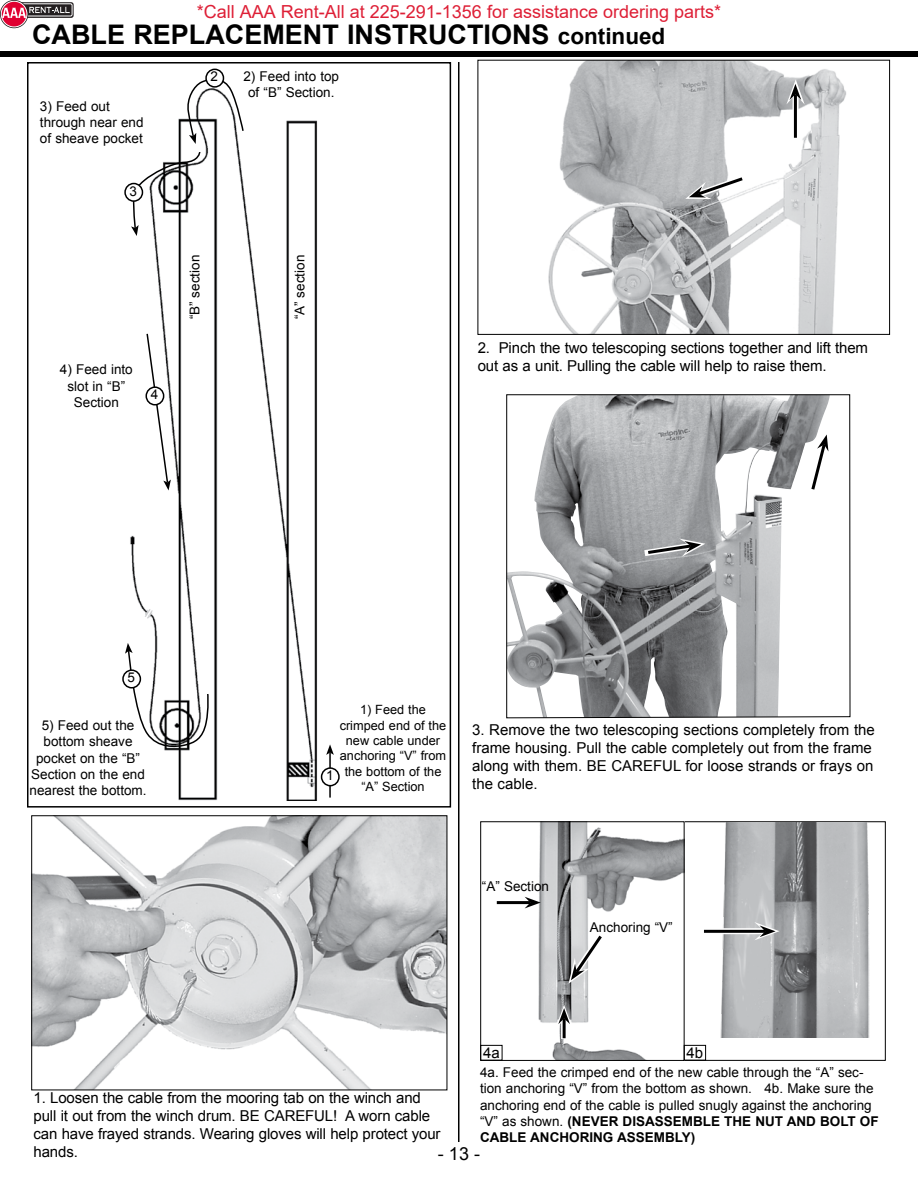
<style>
.page{position:relative;width:918px;height:1188px;background:#fff}
.page>*{position:absolute;margin:0;border:0;box-sizing:border-box;transform-origin:0 0}
.t1{font:700 27px "Arial";color:#000}
.t2{font:700 22.5px "Arial";color:#000}
.t3{font:18px "Arial";color:#de1f36}
.t4{font:18px "Arial";color:#000}
.t5{font:15px/18px "Arial";letter-spacing:-.01em;color:#000}
.t6{font:13.5px/16.2px "Arial";color:#000;text-align:center}
.t7{font:12.75px/15.3px "Arial";color:#000;text-align:center}
.s1{font-weight:700}
</style>
<div class="page">
<div style="left:0;top:51px;width:918px;height:6px;background:#000"></div>
<hr style="left:458px;top:62px;width:1px;height:1080px;background:#000">
<div style="left:27px;top:62px;width:424px;height:746px;border:2px solid #000"></div>
<img style="left:122px;top:68px;width:217px;height:733px">
<svg style="left:131px;top:151px;width:70px;height:85px"></svg>
<svg style="left:122px;top:363px;width:17px;height:51px"></svg>
<svg style="left:145px;top:332px;width:26px;height:158px"></svg>
<div style="left:125px;top:184px;width:17px;height:17px;background:#fff;border-radius:50%"></div>
<div style="left:124px;top:183px;width:19px;height:19px;border:2px solid #000;border-radius:50%"></div>
<svg style="left:186px;top:75px;width:58px;height:69px"></svg>
<div style="left:206px;top:69px;width:17px;height:18px;background:#fff;border-radius:50%"></div>
<div style="left:205px;top:69px;width:19px;height:19px;border:2px solid #000;border-radius:50%"></div>
<div style="left:146px;top:387px;width:18px;height:18px;background:#fff;border-radius:50%"></div>
<div style="left:146px;top:386px;width:18px;height:20px;border:2px solid #000;border-radius:50%"></div>
<svg style="left:125px;top:643px;width:84px;height:106px"></svg>
<div style="left:123px;top:670px;width:17px;height:18px;background:#fff;border-radius:50%"></div>
<div style="left:122px;top:669px;width:19px;height:20px;border:2px solid #000;border-radius:50%"></div>
<hr style="left:329px;top:753px;width:2px;height:45px;background:#000">
<svg style="left:326px;top:744px;width:8px;height:11px"></svg>
<div style="left:322px;top:768px;width:17px;height:18px;background:#fff;border-radius:50%"></div>
<div style="left:321px;top:767px;width:19px;height:19px;border:2px solid #000;border-radius:50%"></div>
<div style="left:684px;top:822px;width:202px;height:239px;border:1px solid #000"></div>
<svg style="left:480px;top:821px;width:205px;height:240px"></svg>
<div style="left:561px;top:1020px;width:6px;height:19px;background:#9d9d9d"></div>
<hr style="left:563px;top:1018px;width:3px;height:20px;background:#000">
<svg style="left:555px;top:1005px;width:18px;height:25px"></svg>
<hr style="left:497px;top:901px;width:33px;height:3px;background:#000">
<svg style="left:525px;top:897px;width:16px;height:11px"></svg>
<svg style="left:568px;top:929px;width:40px;height:55px"></svg>
<div style="left:480px;top:1045px;width:22px;height:15px;border:1px solid #000"></div>
<div style="left:684px;top:1045px;width:22px;height:15px;border:1px solid #000"></div>
<img style="left:718px;top:822px;width:154px;height:216px">
<div style="left:704px;top:928px;width:61px;height:6px;background:#d1d1d1"></div>
<hr style="left:704px;top:930px;width:61px;height:3px;background:#000">
<svg style="left:754px;top:922px;width:26px;height:18px"></svg>
<svg style="left:31px;top:815px;width:416px;height:275px"></svg>
<svg style="left:478px;top:60px;width:412px;height:275px"></svg>
<svg style="left:685px;top:171px;width:66px;height:31px"></svg>
<svg style="left:792px;top:105px;width:7px;height:39px"></svg>
<hr style="left:794px;top:94px;width:3px;height:44px;background:#000">
<svg style="left:786px;top:79px;width:19px;height:26px"></svg>
<svg style="left:506px;top:394px;width:344px;height:324px"></svg>
<svg style="left:809px;top:435px;width:19px;height:58px"></svg>
<svg style="left:638px;top:539px;width:67px;height:21px"></svg>
<svg style="left:18px;top:2px;width:56px;height:16px"></svg>
<div style="left:19px;top:4px;width:53px;height:12px;border:1px solid #fff;border-radius:2px"></div>
<div style="left:0;top:0;width:28px;height:28px;border:3px solid #231f20;border-radius:50%"></div>
<svg style="left:1px;top:1px;width:26px;height:26px"></svg>
<div style="left:1px;top:1px;width:26px;height:26px;border:1px solid #fff;border-radius:50%"></div>
<svg style="left:2px;top:7px;width:68px;height:11px"></svg>
<h3 class="t3" style="left:197px;top:-1px;width:526px">*Call AAA Rent-All at 225-291-1356 for assistance ordering parts*</h3>
<h1 class="t1" style="left:32px;top:17px;width:39px">CABLE</h1>
<h1 class="t1" style="left:133px;top:17px;width:39px">REPLACEMENT</h1>
<h1 class="t1" style="left:347px;top:17px;width:26px">INSTRUCTIONS</h1>
<h2 class="t2" style="left:558px;top:21px;width:109px">CONTINUED</h2>
<p class="t6" style="left:40px;top:98px;width:105px;text-align:left">3) Feed out through near end of sheave pocket</p>
<p class="t6" style="left:130px;top:183px;width:9px">3</p>
<p class="t6" style="left:60px;top:362px;width:74px">4) Feed into slot in “B”<br>Section</p>
<p class="t6" style="left:151px;top:387px;width:9px">4</p>
<p class="t6" style="left:211px;top:69px;width:9px">2</p>
<p class="t6" style="left:243px;top:68px;width:97px">2) Feed into top of “B” Section.</p>
<p class="t6" style="left:187px;top:319px;width:66px;rotate:-90deg">“B” section</p>
<p class="t6" style="left:292px;top:319px;width:66px;rotate:-90deg">“A” section</p>
<p class="t5" style="left:478px;top:339px;width:392px">2. Pinch the two telescoping sections together and lift them out as a unit. Pulling the cable will help to raise them.</p>
<p class="t6" style="left:127px;top:670px;width:9px">5</p>
<p class="t6" style="left:30px;top:718px;width:119px">5) Feed out the bottom sheave pocket on the “B”<br>Section on the end nearest the bottom.</p>
<p class="t6" style="left:326px;top:767px;width:9px">1</p>
<p class="t7" style="left:340px;top:702px;width:108px">1) Feed the crimped end of the new cable under anchoring “V” from the bottom of the “A” Section</p>
<p class="t5" style="left:472px;top:721px;width:404px">3. Remove the two telescoping sections completely from the frame housing. Pull the cable completely out from the frame along with them. BE CAREFUL for loose strands or frays on the cable.</p>
<p class="t6" style="left:482px;top:878px;width:69px">“A” Section</p>
<p class="t6" style="left:590px;top:920px;width:84px">Anchoring “V”</p>
<p class="t5" style="left:483px;top:1044px;width:18px">4a</p>
<p class="t5" style="left:687px;top:1044px;width:18px">4b</p>
<p class="t6" style="left:480px;top:1064px;width:400px;text-align:left">4a. Feed the crimped end of the new cable through the “A” sec&shy;tion anchoring “V” from the bottom as shown. 4b. Make sure the anchoring end of the cable is pulled snugly against the anchoring “V” as shown. <span class="s1">(NEVER DISASSEMBLE THE NUT AND BOLT OF CABLE ANCHORING ASSEMBLY)</span></p>
<p class="t5" style="left:34px;top:1088px;width:409px">1. Loosen the cable from the mooring tab on the winch and pull it out from the winch drum. BE CAREFUL! A worn cable can have frayed strands. Wearing gloves will help protect your hands.</p>
<h3 class="t4" style="left:438px;top:1141px;width:44px">- 13 -</h3>
</div>
